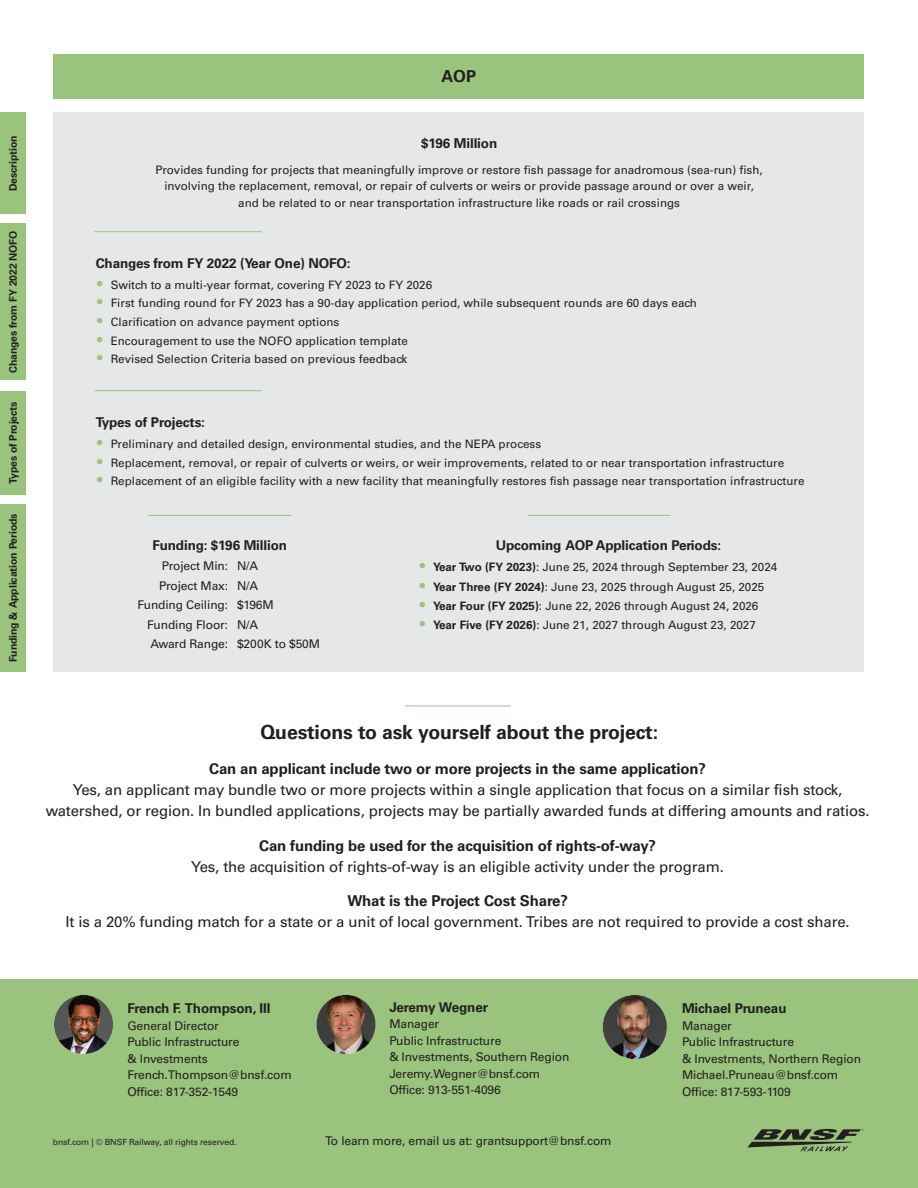
<style>
.page{position:relative;width:918px;height:1188px;background:#fff}
.page>*{position:absolute;margin:0;border:0;box-sizing:border-box;transform-origin:0 0}
.Body_Text__Black{font:700 19.5px "Univers";letter-spacing:-.01em;color:#231f20}
.Body_Text__Black-2{font:700 16.5px "Univers";color:#231f20}
.Body_Text__Black-3{font:15px/21px "Univers";letter-spacing:-.01em;color:#231f20;text-align:center}
.Body_Text__Black-4{font:700 13.5px "Univers";letter-spacing:-.01em;color:#231f20}
.Body_Text__Black-5{font:12px/16.5px "Univers";letter-spacing:-.01em;color:#231f20}
.Body_Text__Black-6{font:11.7px/16.5px "Univers";color:#231f20;text-align:center}
.Body_Text__Black-7{font:700 10.5px "Univers";letter-spacing:-.01em;color:#231f20}
.Body_Text__Black-8{font:8.4px "Univers";letter-spacing:-.01em;color:#231f20}
.s1{font-size:15px;color:#9ac37d}
.s2{font-weight:700;font-size:15px;color:#9ac37d}
.s3{font-weight:700}
</style>
<div class="page">
<hr style="left:405px;top:706px;width:106px;height:1px;background:#9ac37d">
<div style="left:0;top:980px;width:918px;height:208px;background:#9ac37d"></div>
<img style="left:603px;top:995px;width:64px;height:64px;border-radius:32px">
<img style="left:316px;top:995px;width:60px;height:59px;border-radius:30px">
<svg style="left:747px;top:1129px;width:117px;height:22px"></svg>
<div style="left:0;top:391px;width:26px;height:103px;background:#9ac37d"></div>
<div style="left:0;top:113px;width:26px;height:101px;background:#9ac37d"></div>
<div style="left:54px;top:54px;width:810px;height:44px;background:#9ac37d"></div>
<div style="left:54px;top:112px;width:810px;height:560px;background:#e6e7e9"></div>
<hr style="left:94px;top:231px;width:168px;height:1px;background:#9ac37d">
<div style="left:0;top:504px;width:26px;height:168px;background:#9ac37d"></div>
<hr style="left:149px;top:515px;width:142px;height:1px;background:#9ac37d">
<hr style="left:528px;top:515px;width:143px;height:1px;background:#9ac37d">
<hr style="left:94px;top:390px;width:168px;height:1px;background:#9ac37d">
<div style="left:0;top:224px;width:26px;height:156px;background:#9ac37d"></div>
<img style="left:54px;top:995px;width:59px;height:59px;border-radius:30px">
<p class="Body_Text__Black-7" style="left:7px;top:191px;width:57px;rotate:-90deg">Description</p>
<p class="Body_Text__Black-7" style="left:7px;top:373px;width:144px;rotate:-90deg">Changes from FY 2022 NOFO</p>
<p class="Body_Text__Black-7" style="left:7px;top:484px;width:84px;rotate:-90deg">Types of Projects</p>
<p class="Body_Text__Black-7" style="left:7px;top:662px;width:150px;rotate:-90deg">Funding &amp; Application Periods</p>
<p class="Body_Text__Black-2" style="left:442px;top:67px;width:36px">AOP</p>
<p class="Body_Text__Black-4" style="left:421px;top:136px;width:78px">$196 Million</p>
<p class="Body_Text__Black-6" style="left:156px;top:161px;width:609px">Provides funding for projects that meaningfully improve or restore fish passage for anadromous (sea-run) fish, involving the replacement, removal, or repair of culverts or weirs or provide passage around or over a weir, and be related to or near transportation infrastructure like roads or rail crossings</p>
<p class="Body_Text__Black-4" style="left:96px;top:255px;width:256px">Changes from FY 2022 (Year One) NOFO:</p>
<p class="Body_Text__Black-6" style="left:97px;top:276px;width:336px"><span class="s1">•</span> Switch to a multi-year format, covering FY 2023 to FY 2026</p>
<p class="Body_Text__Black-6" style="left:97px;top:295px;width:601px"><span class="s1">•</span> First funding round for FY 2023 has a 90-day application period, while subsequent rounds are 60 days each</p>
<p class="Body_Text__Black-6" style="left:97px;top:314px;width:244px"><span class="s1">•</span> Clarification on advance payment options</p>
<p class="Body_Text__Black-6" style="left:97px;top:332px;width:312px"><span class="s1">•</span> Encouragement to use the NOFO application template</p>
<p class="Body_Text__Black-6" style="left:97px;top:351px;width:312px"><span class="s1">•</span> Revised Selection Criteria based on previous feedback</p>
<p class="Body_Text__Black-4" style="left:96px;top:415px;width:111px">Types of Projects:</p>
<p class="Body_Text__Black-6" style="left:97px;top:436px;width:446px"><span class="s1">•</span> Preliminary and detailed design, environmental studies, and the NEPA process</p>
<p class="Body_Text__Black-6" style="left:97px;top:455px;width:688px"><span class="s1">•</span> Replacement, removal, or repair of culverts or weirs, or weir improvements, related to or near transportation infrastructure</p>
<p class="Body_Text__Black-6" style="left:97px;top:473px;width:709px"><span class="s1">•</span> Replacement of an eligible facility with a new facility that meaningfully restores fish passage near transportation infrastructure</p>
<p class="Body_Text__Black-4" style="left:153px;top:537px;width:136px">Funding: $196 Million</p>
<p class="Body_Text__Black-5" style="left:237px;top:556px;width:23px;line-height:19.5px">N/A<br>N/A</p>
<p class="Body_Text__Black-5" style="left:237px;top:597px;width:38px">$196M</p>
<p class="Body_Text__Black-5" style="left:237px;top:616px;width:23px">N/A</p>
<p class="Body_Text__Black-5" style="left:237px;top:636px;width:85px">$200K to $50M</p>
<p class="Body_Text__Black-5" style="left:162px;top:558px;width:68px">Project Min:</p>
<p class="Body_Text__Black-5" style="left:159px;top:578px;width:71px">Project Max:</p>
<p class="Body_Text__Black-5" style="left:138px;top:597px;width:92px">Funding Ceiling:</p>
<p class="Body_Text__Black-5" style="left:147px;top:617px;width:82px">Funding Floor:</p>
<p class="Body_Text__Black-5" style="left:150px;top:636px;width:79px">Award Range:</p>
<p class="Body_Text__Black-4" style="left:496px;top:537px;width:227px">Upcoming AOP Application Periods:</p>
<p class="Body_Text__Black-6" style="left:420px;top:559px;width:359px"><span class="s2">•</span> <span class="s3">Year Two (FY 2023)</span>: June 25, 2024 through September 23, 2024</p>
<p class="Body_Text__Black-6" style="left:420px;top:578px;width:346px"><span class="s2">•</span> <span class="s3">Year Three (FY 2024)</span>: June 23, 2025 through August 25, 2025</p>
<p class="Body_Text__Black-6" style="left:420px;top:598px;width:340px"><span class="s2">•</span> <span class="s3">Year Four (FY 2025)</span>: June 22, 2026 through August 24, 2026</p>
<p class="Body_Text__Black-6" style="left:420px;top:617px;width:338px"><span class="s2">•</span> <span class="s3">Year Five (FY 2026)</span>: June 21, 2027 through August 23, 2027</p>
<p class="Body_Text__Black" style="left:260px;top:720px;width:399px">Questions to ask yourself about the project:</p>
<p class="Body_Text__Black-3" style="left:46px;top:758px;width:825px"><span class="s3">Can an applicant include two or more projects in the same application?<br></span>Yes, an applicant may bundle two or more projects within a single application that focus on a similar fish stock, watershed, or region. In bundled applications, projects may be partially awarded funds at differing amounts and ratios.</p>
<p class="Body_Text__Black-3" style="left:191px;top:835px;width:534px"><span class="s3">Can funding be used for the acquisition of rights-of-way?<br></span>Yes, the acquisition of rights-of-way is an eligible activity under the program.</p>
<p class="Body_Text__Black-3" style="left:66px;top:890px;width:786px"><span class="s3">What is the Project Cost Share?<br></span>It is a 20% funding match for a state or a unit of local government. Tribes are not required to provide a cost share.</p>
<p class="Body_Text__Black-4" style="left:127px;top:1001px;width:145px">French F. Thompson, III</p>
<p class="Body_Text__Black-5" style="left:127px;top:1018px;width:166px">General Director<br>Public Infrastructure<br>&amp; Investments<br>French.Thompson@bnsf.com<br>Office: 817-352-1549</p>
<p class="Body_Text__Black-8" style="left:53px;top:1137px;width:185px">bnsf.com | © BNSF Railway, all rights reserved.</p>
<p class="Body_Text__Black-4" style="left:389px;top:999px;width:100px">Jeremy Wegner</p>
<p class="Body_Text__Black-5" style="left:389px;top:1016px;width:182px">Manager<br>Public Infrastructure<br>&amp; Investments, Southern Region<br>Jeremy.Wegner@bnsf.com<br>Office: 913-551-4096</p>
<p class="Body_Text__Black-5" style="left:325px;top:1132px;width:288px">To learn more, email us at: grantsupport@bnsf.com</p>
<p class="Body_Text__Black-4" style="left:682px;top:1001px;width:106px">Michael Pruneau</p>
<p class="Body_Text__Black-5" style="left:682px;top:1018px;width:181px">Manager<br>Public Infrastructure<br>&amp; Investments, Northern Region<br>Michael.Pruneau@bnsf.com<br>Office: 817-593-1109</p>
</div>
